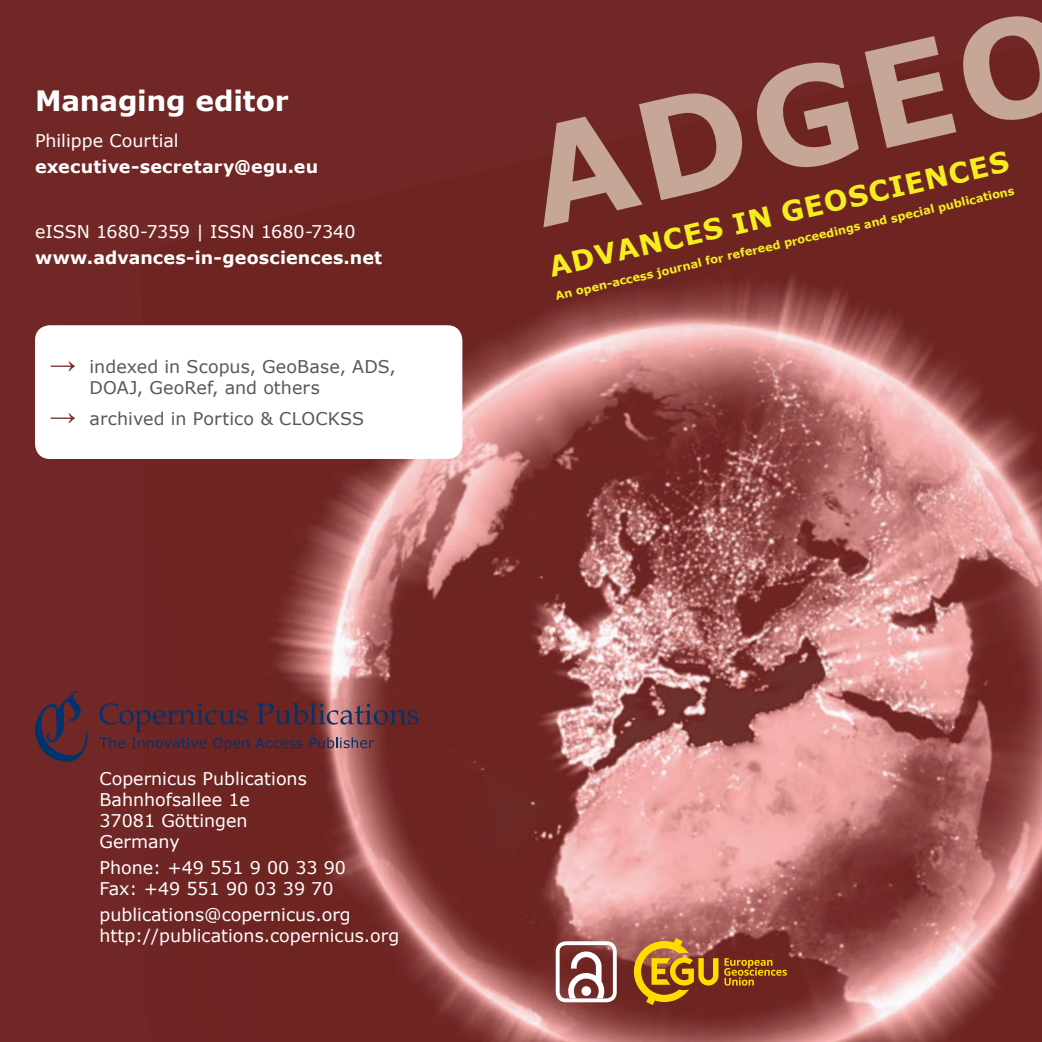
<style>
.page{position:relative;width:1042px;height:1042px;background:#712725}
.page>*{position:absolute;margin:0;border:0;box-sizing:border-box;transform-origin:0 0}
.t1{font:700 135.45px "Verdana";color:#c6a697}
.t2{font:700 28px "Verdana";color:#f5ed20}
.t3{font:700 28px "Verdana";letter-spacing:-.005em;color:#fff}
.t4{font:17.5px/21px "Verdana";color:#fff}
.t5{font:17.5px/21px "Verdana";letter-spacing:.005em;color:#57585a}
.t6{font:700 17.5px "Verdana";letter-spacing:.01em;color:#fff}
.t7{font:700 11.38px "Verdana";color:#f5ed20}
.s1{font-family:"Arial";font-weight:700;font-size:26.25px;color:#712725}
</style>
<div class="page">
<img style="left:363px;top:459px;width:88px;height:15px">
<img style="left:451px;top:277px;width:354px;height:197px">
<img style="left:805px;top:289px;width:126px;height:104px">
<img style="left:256px;top:474px;width:263px;height:270px">
<img style="left:519px;top:393px;width:410px;height:351px">
<img style="left:874px;top:354px;width:168px;height:277px">
<img style="left:929px;top:604px;width:113px;height:250px">
<img style="left:255px;top:744px;width:451px;height:298px">
<img style="left:706px;top:689px;width:318px;height:353px">
<img style="left:983px;top:854px;width:59px;height:188px">
<img style="left:501px;top:982px;width:274px;height:60px">
<svg style="left:257px;top:702px;width:161px;height:22px"></svg>
<svg style="left:99px;top:703px;width:150px;height:48px"></svg>
<svg style="left:255px;top:738px;width:48px;height:10px"></svg>
<svg style="left:310px;top:737px;width:64px;height:11px"></svg>
<svg style="left:35px;top:691px;width:53px;height:71px"></svg>
<svg style="left:556px;top:941px;width:61px;height:61px"></svg>
<div style="left:35px;top:325px;width:427px;height:134px;background:#fff;border-radius:15px"></div>
<svg style="left:724px;top:958px;width:63px;height:27px"></svg>
<svg style="left:634px;top:938px;width:84px;height:67px"></svg>
<h2 class="t3" style="left:35px;top:81px;width:255px">Managing editor</h2>
<p class="t4" style="left:35px;top:130px;width:145px">Philippe Courtial</p>
<p class="t6" style="left:35px;top:154px;width:285px">executive-secretary@egu.eu</p>
<p class="t4" style="left:35px;top:221px;width:322px">eISSN 1680-7359 | ISSN 1680-7340</p>
<p class="t6" style="left:35px;top:245px;width:349px">www.advances-in-geosciences.net</p>
<p class="t5" style="left:90px;top:356px;width:308px;text-indent:-40px"><span class="s1">→</span> indexed in Scopus, GeoBase, ADS,<br>DOAJ, GeoRef, and others</p>
<p class="t5" style="left:50px;top:408px;width:316px"><span class="s1">→</span> archived in Portico &amp; CLOCKSS</p>
<h1 class="t1" style="left:509px;top:86px;width:555px;rotate:-13deg">ADGEO</h1>
<h2 class="t2" style="left:545px;top:248px;width:472px;rotate:-13deg">ADVANCES IN GEOSCIENCES</h2>
<p class="t7" style="left:554px;top:288px;width:472px;rotate:-13deg">An open-access journal for refereed proceedings and special publications</p>
<p class="t4" style="left:100px;top:767px;width:209px">Copernicus Publications<br>Bahnhofsallee 1e<br>37081 Göttingen<br>Germany</p>
<p class="t4" style="left:100px;top:856px;width:248px">Phone: +49 551 9 00 33 90<br>Fax: +49 551 90 03 39 70</p>
<p class="t4" style="left:100px;top:903px;width:301px">publications@copernicus.org http://publications.copernicus.org</p>
</div>
